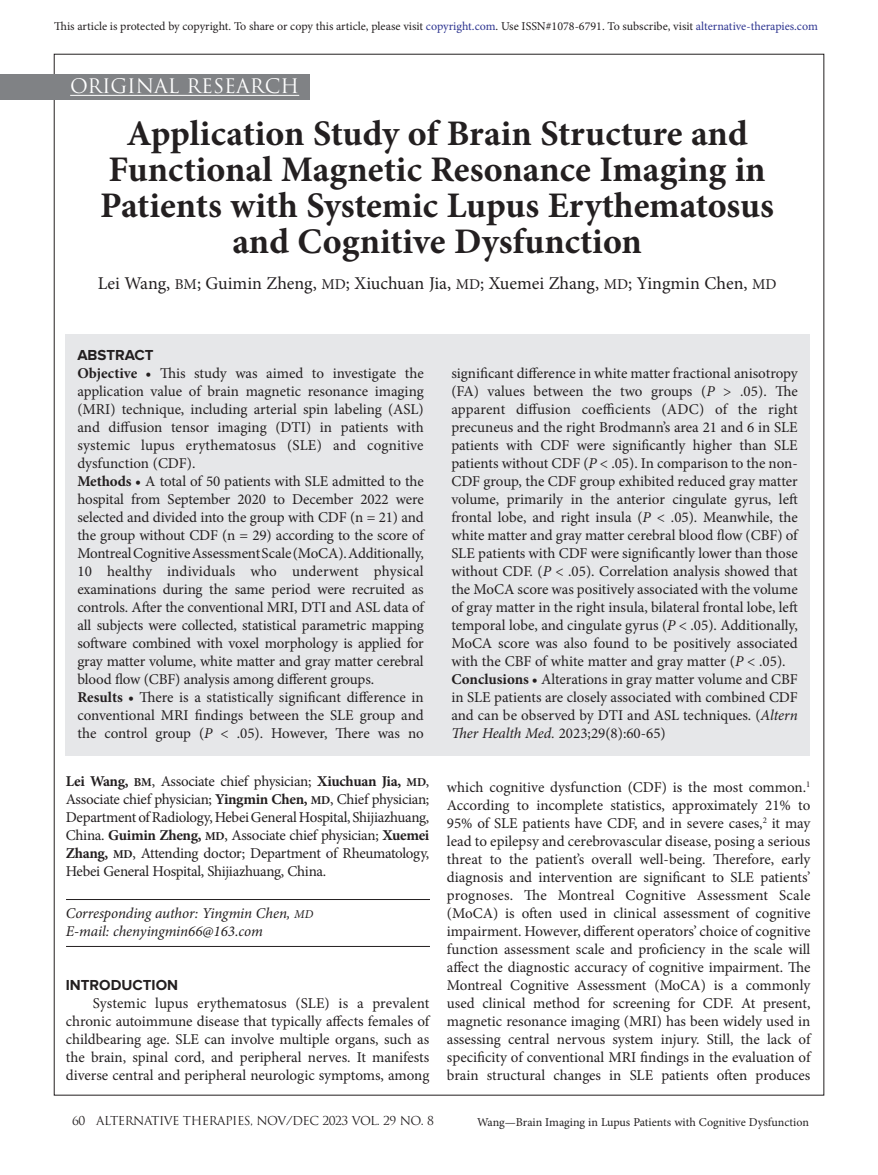
<style>
.page{position:relative;width:878px;height:1175px;background:#fff}
.page>*{position:absolute;margin:0;border:0;box-sizing:border-box;transform-origin:0 0}
.Normal_No_Indent{font:700 36px/36px "Minion Pro";color:#231f20;text-align:center}
.TOC_Section_Titles{font:19.5px "Trajan Pro";color:#fff}
.Normal_No_Indent-2{font:18px "Minion Pro";color:#231f20}
.t1{font:15px/18px "Minion Pro";letter-spacing:-.005em;color:#231f20;text-align:justify}
.t2{font:italic 15px "Minion Pro";letter-spacing:-.01em;color:#231f20}
.Abstract{font:700 15px "Proxima Nova";color:#231f20}
.Article_Footer_Title{font:12px "Minion Pro";color:#231f20}
.Issue___Volume{font:12px "Trajan Pro";letter-spacing:-.04em;color:#231f20}
.s1{color:#2d3490}
.s2{font-size:15px}
.s3{font-weight:700}
.s4{font-style:italic}
.s5{font-weight:700;font-size:12px}
.s6{font-size:12px}
</style>
<div class="page">
<div style="left:0;top:74px;width:309px;height:25px;background:#808285"></div>
<hr style="left:70px;top:95px;width:229px;height:1px;background:#fff">
<hr style="left:66px;top:946px;width:364px;height:1px;background:#231f20">
<hr style="left:66px;top:899px;width:364px;height:1px;background:#231f20">
<div style="left:65px;top:334px;width:744px;height:422px;background:#e6e7e9"></div>
<p class="Article_Footer_Title" style="left:54px;top:18px;width:765px">This article is protected by copyright. To share or copy this article, please visit <span class="s1">copyright.com</span>. Use ISSN#1078-6791. To subscribe, visit <span class="s1">alternative-therapies.com</span></p>
<p class="TOC_Section_Titles" style="left:70px;top:74px;width:230px">ORIGINAL RESEARCH</p>
<p class="Normal_No_Indent" style="left:100px;top:115px;width:675px">Application Study of Brain Structure and Functional Magnetic Resonance Imaging in Patients with Systemic Lupus Erythematosus and Cognitive Dysfunction</p>
<p class="Normal_No_Indent-2" style="left:98px;top:271px;width:680px">Lei Wang, <span class="s2">BM</span>; Guimin Zheng, <span class="s2">MD</span>; Xiuchuan Jia, <span class="s2">MD</span>; Xuemei Zhang, <span class="s2">MD</span>; Yingmin Chen, <span class="s2">MD</span></p>
<p class="Abstract" style="left:77px;top:346px;width:78px">ABSTRACT</p>
<p class="t1" style="left:77px;top:364px;width:348px"><span class="s3">Objective •</span> This study was aimed to investigate the application value of brain magnetic resonance imaging (MRI) technique, including arterial spin labeling (ASL) and diffusion tensor imaging (DTI) in patients with systemic lupus erythematosus (SLE) and cognitive dysfunction (CDF).</p>
<p class="t1" style="left:77px;top:472px;width:348px"><span class="s3">Methods •</span> A total of 50 patients with SLE admitted to the hospital from September 2020 to December 2022 were selected and divided into the group with CDF (n = 21) and the group without CDF (n = 29) according to the score of Montreal Cognitive Assessment Scale (MoCA). Additionally, 10 healthy individuals who underwent physical examinations during the same period were recruited as controls. After the conventional MRI, DTI and ASL data of all subjects were collected, statistical parametric mapping software combined with voxel morphology is applied for gray matter volume, white matter and gray matter cerebral blood flow (CBF) analysis among different groups.</p>
<p class="t1" style="left:77px;top:688px;width:348px"><span class="s3">Results •</span> There is a statistically significant difference in conventional MRI findings between the SLE group and the control group (<span class="s4">P</span> &lt; .05). However, There was no</p>
<p class="t1" style="left:66px;top:772px;width:365px"><span class="s3">Lei Wang,</span> <span class="s5">BM</span>, Associate chief physician; <span class="s3">Xiuchuan Jia,</span> <span class="s5">MD</span>, Associate chief physician; <span class="s3">Yingmin Chen,</span> <span class="s5">MD</span>, Chief physician; Department of Radiology, Hebei General Hospital, Shijiazhuang, China. <span class="s3">Guimin Zheng,</span> <span class="s5">MD</span>, Associate chief physician; <span class="s3">Xuemei Zhang,</span> <span class="s5">MD</span>, Attending doctor; Department of Rheumatology, Hebei General Hospital, Shijiazhuang, China.</p>
<p class="t2" style="left:66px;top:903px;width:249px">Corresponding author: Yingmin Chen, <span class="s6">MD</span></p>
<p class="t2" style="left:66px;top:921px;width:199px">E-mail: chenyingmin66@163.com</p>
<p class="Abstract" style="left:66px;top:976px;width:114px">INTRODUCTION</p>
<p class="t1" style="left:66px;top:994px;width:365px;text-indent:27px">Systemic lupus erythematosus (SLE) is a prevalent chronic autoimmune disease that typically affects females of childbearing age. SLE can involve multiple organs, such as the brain, spinal cord, and peripheral nerves. It manifests diverse central and peripheral neurologic symptoms, among</p>
<p class="t1" style="left:451px;top:364px;width:348px">significant difference in white matter fractional anisotropy (FA) values between the two groups (<span class="s4">P</span> &gt; .05). The apparent diffusion coefficients (ADC) of the right precuneus and the right Brodmann’s area 21 and 6 in SLE patients with CDF were significantly higher than SLE patients without CDF (<span class="s4">P</span> &lt; .05). In comparison to the non-CDF group, the CDF group exhibited reduced gray matter volume, primarily in the anterior cingulate gyrus, left frontal lobe, and right insula (<span class="s4">P</span> &lt; .05). Meanwhile, the white matter and gray matter cerebral blood flow (CBF) of SLE patients with CDF were significantly lower than those without CDF. (<span class="s4">P</span> &lt; .05). Correlation analysis showed that the MoCA score was positively associated with the volume of gray matter in the right insula, bilateral frontal lobe, left temporal lobe, and cingulate gyrus (<span class="s4">P</span> &lt; .05). Additionally, MoCA score was also found to be positively associated with the CBF of white matter and gray matter (<span class="s4">P</span> &lt; .05).</p>
<p class="t1" style="left:451px;top:670px;width:348px"><span class="s3">Conclusions •</span> Alterations in gray matter volume and CBF in SLE patients are closely associated with combined CDF and can be observed by DTI and ASL techniques. (<span class="s4">Altern Ther Health Med.</span> 2023;29(8):60-65)</p>
<p class="t1" style="left:447px;top:778px;width:365px">which cognitive dysfunction (CDF) is the most common.<sup>1<br></sup>According to incomplete statistics, approximately 21% to 95% of SLE patients have CDF, and in severe cases,<sup>2</sup> it may lead to epilepsy and cerebrovascular disease, posing a serious threat to the patient’s overall well-being. Therefore, early diagnosis and intervention are significant to SLE patients’ prognoses. The Montreal Cognitive Assessment Scale (MoCA) is often used in clinical assessment of cognitive impairment. However, different operators’ choice of cognitive function assessment scale and proficiency in the scale will affect the diagnostic accuracy of cognitive impairment. The Montreal Cognitive Assessment (MoCA) is a commonly used clinical method for screening for CDF. At present, magnetic resonance imaging (MRI) has been widely used in assessing central nervous system injury. Still, the lack of specificity of conventional MRI findings in the evaluation of brain structural changes in SLE patients often produces</p>
<p class="Issue___Volume" style="left:72px;top:1113px;width:363px">60 ALTERNATIVE THERAPIES, NOV/DEC 2023 VOL. 29 NO. 8</p>
<p class="Article_Footer_Title" style="left:477px;top:1114px;width:333px">Wang—Brain Imaging in Lupus Patients with Cognitive Dysfunction</p>
</div>
